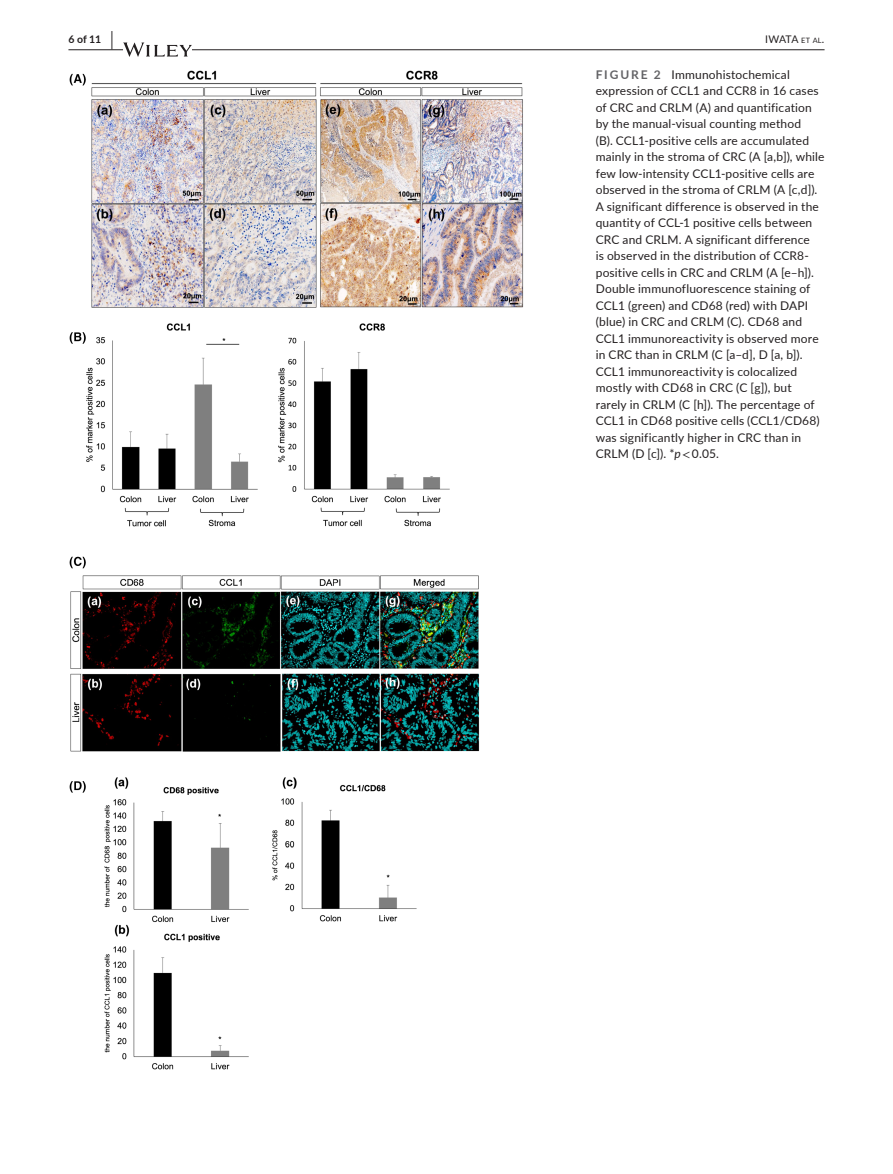
<style>
.page{position:relative;width:893px;height:1174px;background:#fff}
.page>*{position:absolute;margin:0;border:0;box-sizing:border-box;transform-origin:0 0}
.t1{font:12px/16.5px "Lato";letter-spacing:.015em;color:#231f20}
.t2{font:10.5px "Lato";letter-spacing:-.035em;color:#231f20}
.t3{font:700 10.5px "Lato";color:#231f20}
.s1{font-size:19.5px}
.s2{font-size:7.35px}
.s3{font-weight:700;color:#636366}
.s4{font-style:italic}
.s5{font-family:"STIX"}
</style>
<div class="page">
<hr style="left:68px;top:49px;width:756px;height:1px;background:#231f20">
<svg style="left:123px;top:42px;width:69px;height:15px"></svg>
<img style="left:69px;top:70px;width:455px;height:1000px">
<p class="t3" style="left:68px;top:31px;width:46px">6 of 11 <span class="s1">|</span></p>
<p class="t2" style="left:765px;top:31px;width:61px">IWATA <span class="s2">et al</span>.</p>
<p class="t1" style="left:596px;top:66px;width:230px"><span class="s3">FIGURE 2</span> Immunohistochemical expression of CCL1 and CCR8 in 16 cases of CRC and CRLM (A) and quantification by the manual-visual counting method<br>(B). CCL1-positive cells are accumulated mainly in the stroma of CRC (A [a,b]), while few low-intensity CCL1-positive cells are observed in the stroma of CRLM (A [c,d]).<br>A significant difference is observed in the quantity of CCL-1 positive cells between CRC and CRLM. A significant difference<br>is observed in the distribution of CCR8- positive cells in CRC and CRLM (A [e–h]).<br>Double immunofluorescence staining of CCL1 (green) and CD68 (red) with DAPI (blue) in CRC and CRLM (C). CD68 and CCL1 immunoreactivity is observed more in CRC than in CRLM (C [a–d], D [a, b]).<br>CCL1 immunoreactivity is colocalized mostly with CD68 in CRC (C [g]), but rarely in CRLM (C [h]). The percentage of CCL1 in CD68 positive cells (CCL1/CD68) was significantly higher in CRC than in CRLM (D [c]). *<span class="s4">p</span><span class="s5">&lt;</span> 0.05.</p>
</div>
